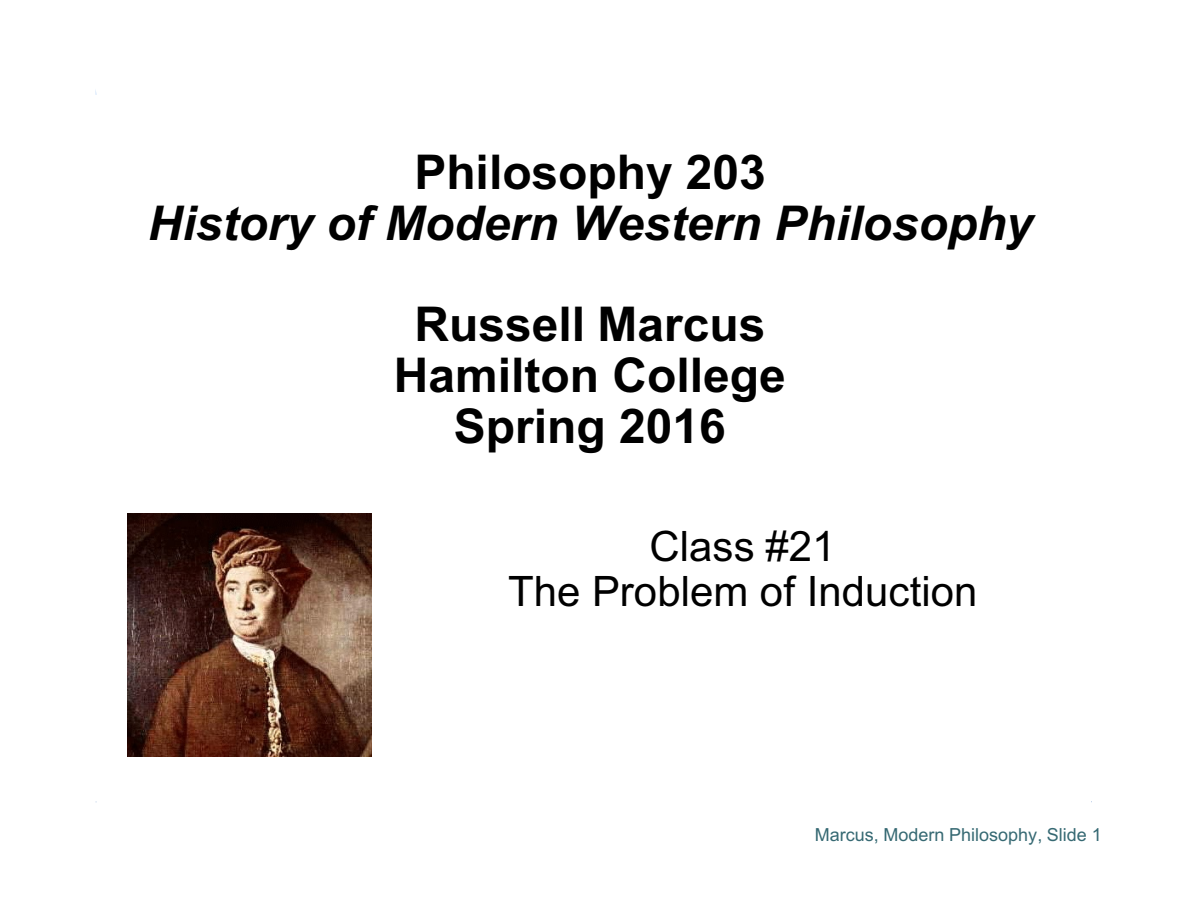
<style>
.page{position:relative;width:1188px;height:918px;background:#fff}
.page>*{position:absolute;margin:0;border:0;box-sizing:border-box;transform-origin:0 0}
.t1{font:700 48px/50.8px "Arial";color:#000;text-align:center}
.t2{font:italic 700 48px "Arial";color:#000}
.t3{font:42px/44.7px "Arial";color:#000;text-align:center}
.t4{font:18px "Arial";color:#366973}
</style>
<div class="page">
<img style="left:128px;top:513px;width:243px;height:244px">
<p class="t1" style="left:414px;top:151px;width:353px">Philosophy 203</p>
<p class="t2" style="left:148px;top:205px;width:887px">History of Modern Western Philosophy</p>
<p class="t1" style="left:394px;top:303px;width:394px">Russell Marcus<br>Hamilton College<br>Spring 2016</p>
<p class="t3" style="left:508px;top:528px;width:471px">Class #21<br>The Problem of Induction</p>
<p class="t4" style="left:815px;top:828px;width:288px">Marcus, Modern Philosophy, Slide 1</p>
</div>
